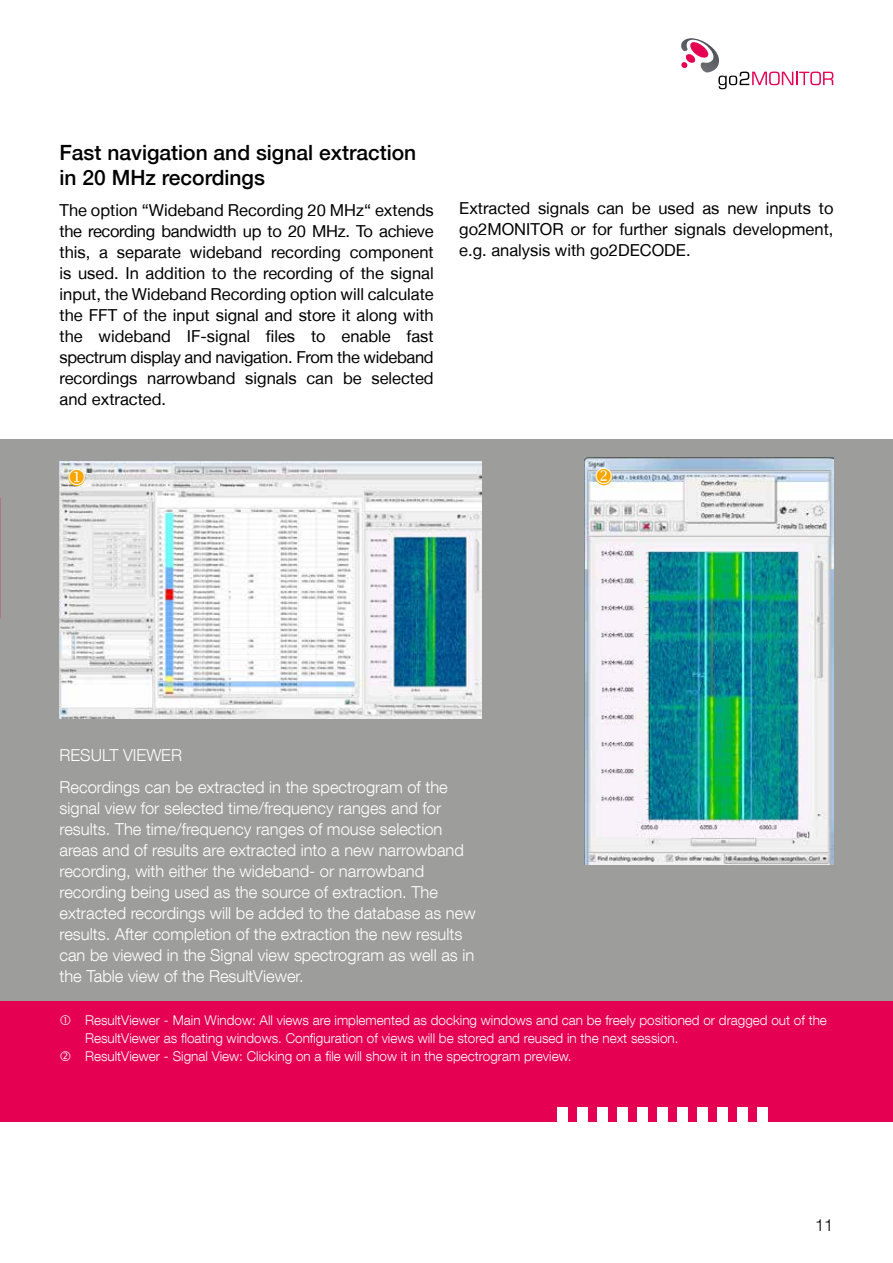
<style>
.page{position:relative;width:893px;height:1263px;background:#fff}
.page>*{position:absolute;margin:0;border:0;box-sizing:border-box;transform-origin:0 0}
.t1{font:500 21px/25.2px "Helvetica Neue LT";color:#000}
.t2{font:16.5px/21px "Helvetica Neue LT";color:#000;text-align:justify}
.t3{font:300 16.5px/21px "Helvetica Neue LT Com";color:#fff}
.t4{font:300 16.5px "Helvetica Neue LT Com";color:#000}
.t5{font:300 13.5px/18px "Helvetica Neue LT Com";color:#fff}
</style>
<div class="page">
<div style="left:0;top:439px;width:893px;height:564px;background:#9d9d9c"></div>
<div style="left:0;top:1001px;width:893px;height:121px;background:#e50051"></div>
<div style="left:557px;top:1107px;width:11px;height:15px;background:#fff"></div>
<div style="left:758px;top:1107px;width:10px;height:15px;background:#fff"></div>
<div style="left:738px;top:1107px;width:10px;height:15px;background:#fff"></div>
<div style="left:718px;top:1107px;width:10px;height:15px;background:#fff"></div>
<div style="left:697px;top:1107px;width:11px;height:15px;background:#fff"></div>
<div style="left:677px;top:1107px;width:11px;height:15px;background:#fff"></div>
<div style="left:657px;top:1107px;width:11px;height:15px;background:#fff"></div>
<div style="left:637px;top:1107px;width:11px;height:15px;background:#fff"></div>
<div style="left:617px;top:1107px;width:11px;height:15px;background:#fff"></div>
<div style="left:597px;top:1107px;width:11px;height:15px;background:#fff"></div>
<div style="left:577px;top:1107px;width:11px;height:15px;background:#fff"></div>
<img style="left:683px;top:38px;width:36px;height:34px">
<svg style="left:681px;top:41px;width:28px;height:27px"></svg>
<svg style="left:718px;top:72px;width:115px;height:17px"></svg>
<img style="left:60px;top:462px;width:421px;height:256px">
<img style="left:584px;top:457px;width:249px;height:408px">
<svg style="left:69px;top:469px;width:16px;height:16px"></svg>
<svg style="left:596px;top:468px;width:16px;height:16px"></svg>
<p class="t1" style="left:60px;top:139px;width:358px">Fast navigation and signal extraction in 20 MHz recordings</p>
<p class="t2" style="left:60px;top:200px;width:376px">The option “Wideband Recording 20 MHz“ extends the recording bandwidth up to 20 MHz. To achieve this, a separate wideband recording component is used. In addition to the recording of the signal input, the Wideband Recording option will calculate the FFT of the input signal and store it along with the wideband IF-signal files to enable fast spectrum display and navigation. From the wideband recordings narrowband signals can be selected and extracted.</p>
<p class="t2" style="left:459px;top:197px;width:376px">Extracted signals can be used as new inputs to go2MONITOR or for further signals development, e.g. analysis with go2DECODE.</p>
<p class="t3" style="left:60px;top:739px;width:390px;line-height:31.7px">RESULT VIEWER<br>Recordings can be extracted in the spectrogram of the</p>
<p class="t3" style="left:60px;top:797px;width:417px">signal view for selected time/frequency ranges and for results. The time/frequency ranges of mouse selection areas and of results are extracted into a new narrowband recording, with either the wideband- or narrowband recording being used as the source of extraction. The extracted recordings will be added to the database as new results. After completion of the extraction the new results can be viewed in the Signal view spectrogram as well as in the Table view of the ResultViewer.</p>
<p class="t5" style="left:85px;top:1010px;width:743px">ResultViewer - Main Window: All views are implemented as docking windows and can be freely positioned or dragged out of the<br>ResultViewer as floating windows. Configuration of views will be stored and reused in the next session.<br>ResultViewer - Signal View: Clicking on a file will show it in the spectrogram preview.</p>
<p class="t4" style="left:815px;top:1215px;width:20px">11</p>
</div>
